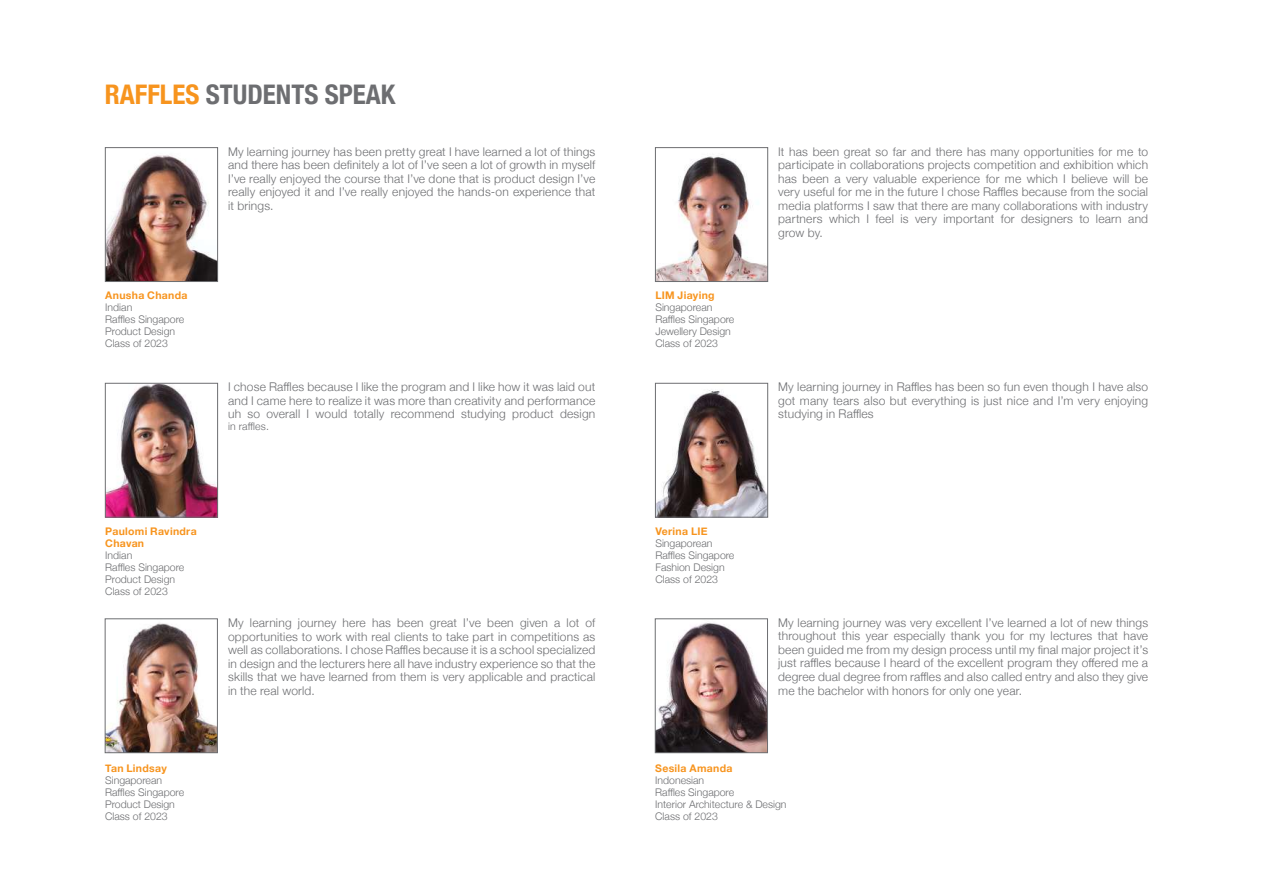
<style>
.page{position:relative;width:1263px;height:893px;background:#fff}
.page>*{position:absolute;margin:0;border:0;box-sizing:border-box;transform-origin:0 0}
.t1{font:700 condensed 27px "Helvetica Neue";color:#6d6e71}
.t2{font:300 12px/13.5px "Helvetica Neue";letter-spacing:.015em;color:#6d6e71;text-align:justify}
.t3{font:300 10.5px/12px "Helvetica Neue";color:#6d6e71}
.t4{font:700 10.5px/12px "Helvetica Neue";letter-spacing:.025em;color:#f7941e}
.s1{color:#f7941e}
</style>
<div class="page">
<img style="left:657px;top:623px;width:109px;height:128px">
<div style="left:655px;top:619px;width:113px;height:134px;border:1px solid #6d6e71"></div>
<img style="left:657px;top:390px;width:109px;height:125px">
<div style="left:655px;top:383px;width:113px;height:134px;border:1px solid #6d6e71"></div>
<img style="left:657px;top:154px;width:109px;height:126px">
<div style="left:655px;top:147px;width:113px;height:135px;border:1px solid #6d6e71"></div>
<img style="left:107px;top:385px;width:109px;height:130px">
<div style="left:105px;top:383px;width:113px;height:134px;border:1px solid #6d6e71"></div>
<img style="left:107px;top:155px;width:109px;height:125px">
<div style="left:105px;top:147px;width:113px;height:135px;border:1px solid #6d6e71"></div>
<img style="left:107px;top:623px;width:109px;height:128px">
<div style="left:105px;top:619px;width:113px;height:134px;border:1px solid #6d6e71"></div>
<h1 class="t1" style="left:105px;top:72px;width:292px"><span class="s1">RAFFLES</span> STUDENTS SPEAK</h1>
<p class="t4" style="left:105px;top:290px;width:84px">Anusha Chanda</p>
<p class="t3" style="left:105px;top:301px;width:80px">Indian<br>Raffles Singapore<br>Product Design<br>Class of 2023</p>
<p class="t2" style="left:228px;top:144px;width:369px">My learning journey has been pretty great I have learned a lot of things and there has been definitely a lot of I’ve seen a lot of growth in myself I’ve really enjoyed the course that I’ve done that is product design I’ve really enjoyed it and I’ve really enjoyed the hands-on experience that it brings.</p>
<p class="t2" style="left:228px;top:379px;width:369px">I chose Raffles because I like the program and I like how it was laid out and I came here to realize it was more than creativity and performance uh so overall I would totally recommend studying product design</p>
<p class="t3" style="left:228px;top:420px;width:42px">in raffles.</p>
<p class="t4" style="left:105px;top:525px;width:93px">Paulomi Ravindra<br>Chavan</p>
<p class="t3" style="left:105px;top:548px;width:80px">Indian<br>Raffles Singapore<br>Product Design<br>Class of 2023</p>
<p class="t4" style="left:105px;top:763px;width:63px">Tan Lindsay</p>
<p class="t3" style="left:105px;top:774px;width:80px">Singaporean<br>Raffles Singapore<br>Product Design<br>Class of 2023</p>
<p class="t2" style="left:228px;top:615px;width:369px">My learning journey here has been great I’ve been given a lot of opportunities to work with real clients to take part in competitions as well as collaborations. I chose Raffles because it is a school specialized in design and the lecturers here all have industry experience so that the skills that we have learned from them is very applicable and practical in the real world.</p>
<p class="t4" style="left:655px;top:290px;width:61px">LIM Jiaying</p>
<p class="t3" style="left:655px;top:301px;width:80px">Singaporean<br>Raffles Singapore<br>Jewellery Design<br>Class of 2023</p>
<p class="t4" style="left:655px;top:525px;width:54px">Verina LIE</p>
<p class="t3" style="left:655px;top:536px;width:80px">Singaporean<br>Raffles Singapore<br>Fashion Design<br>Class of 2023</p>
<p class="t2" style="left:778px;top:144px;width:371px">It has been great so far and there has many opportunities for me to participate in collaborations projects competition and exhibition which has been a very valuable experience for me which I believe will be very useful for me in the future I chose Raffles because from the social media platforms I saw that there are many collaborations with industry partners which I feel is very important for designers to learn and grow by.</p>
<p class="t2" style="left:778px;top:379px;width:371px">My learning journey in Raffles has been so fun even though I have also got many tears also but everything is just nice and I’m very enjoying studying in Raffles</p>
<p class="t2" style="left:778px;top:615px;width:371px">My learning journey was very excellent I’ve learned a lot of new things throughout this year especially thank you for my lectures that have been guided me from my design process until my final major project it’s just raffles because I heard of the excellent program they offered me a degree dual degree from raffles and also called entry and also they give me the bachelor with honors for only one year.</p>
<p class="t4" style="left:655px;top:763px;width:79px">Sesila Amanda</p>
<p class="t3" style="left:655px;top:774px;width:133px">Indonesian<br>Raffles Singapore<br>Interior Architecture &amp; Design<br>Class of 2023</p>
</div>
